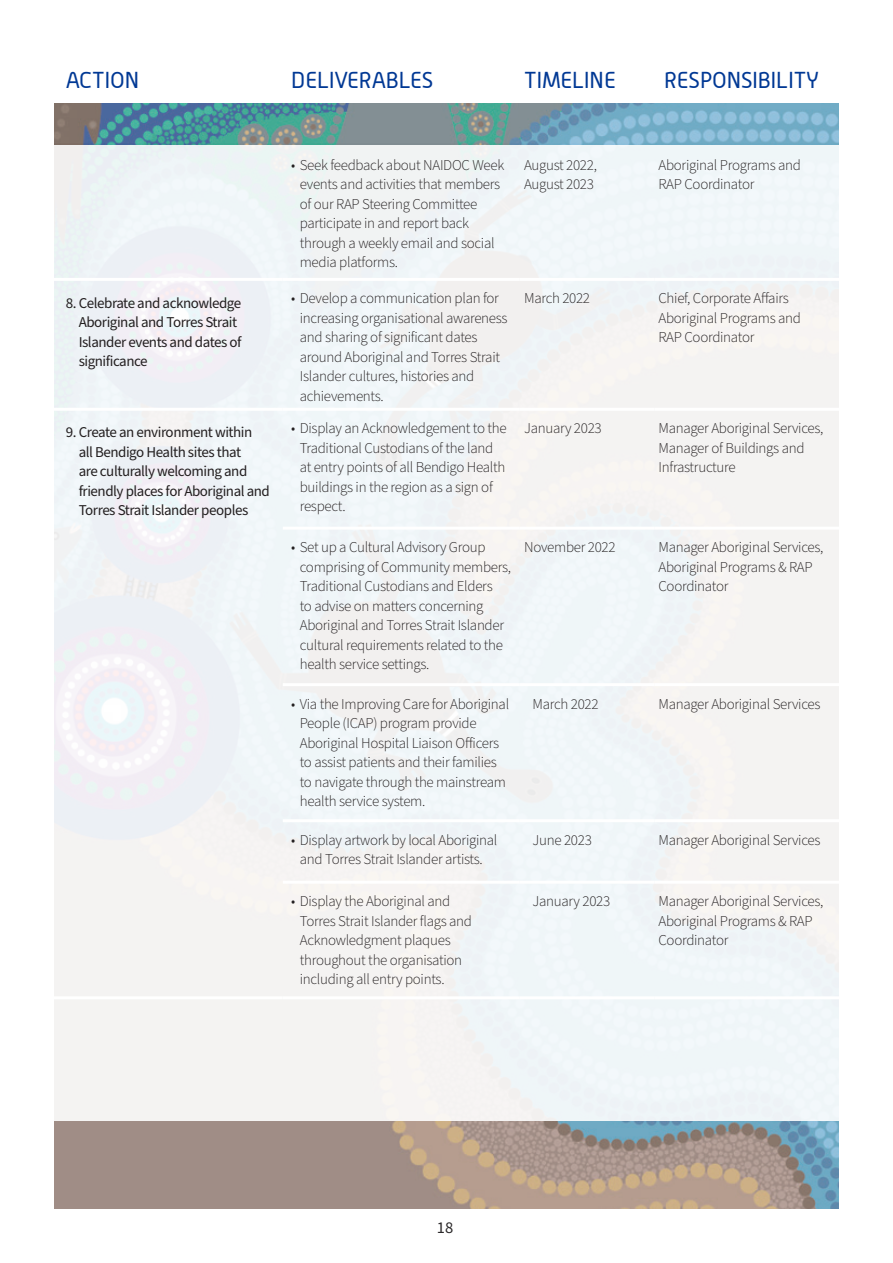
<style>
.page{position:relative;width:893px;height:1263px;background:#fff}
.page>*{position:absolute;margin:0;border:0;box-sizing:border-box;transform-origin:0 0}
.TABLE_MAIN_Headings{font:22.5px "Alwyn";color:#003894}
.t1{font:16.5px "Source Sans Pro";color:#2b292a}
.Table_Text_Plain{font:300 15px/19.5px "Source Sans Pro";letter-spacing:-.02em;color:#231f20}
.t2{font:15px/19.5px "Source Sans Pro";letter-spacing:-.03em;color:#231f20}
</style>
<div class="page">
<div style="left:54px;top:103px;width:785px;height:1018px;background:#f2f3f4"></div>
<img style="left:54px;top:1121px;width:785px;height:88px">
<hr style="left:53px;top:278px;width:230px;height:3px;background:#fff">
<hr style="left:283px;top:278px;width:237px;height:3px;background:#fff">
<hr style="left:520px;top:278px;width:134px;height:3px;background:#fff">
<hr style="left:654px;top:278px;width:186px;height:3px;background:#fff">
<hr style="left:520px;top:408px;width:134px;height:3px;background:#fff">
<hr style="left:654px;top:408px;width:186px;height:3px;background:#fff">
<hr style="left:283px;top:527px;width:237px;height:3px;background:#fff">
<hr style="left:520px;top:527px;width:134px;height:3px;background:#fff">
<hr style="left:654px;top:527px;width:186px;height:3px;background:#fff">
<hr style="left:283px;top:683px;width:237px;height:3px;background:#fff">
<hr style="left:520px;top:683px;width:134px;height:3px;background:#fff">
<hr style="left:654px;top:683px;width:186px;height:3px;background:#fff">
<hr style="left:283px;top:881px;width:237px;height:3px;background:#fff">
<hr style="left:520px;top:881px;width:134px;height:3px;background:#fff">
<hr style="left:654px;top:881px;width:186px;height:3px;background:#fff">
<hr style="left:283px;top:819px;width:237px;height:3px;background:#fff">
<hr style="left:520px;top:819px;width:134px;height:3px;background:#fff">
<hr style="left:654px;top:819px;width:186px;height:3px;background:#fff">
<hr style="left:53px;top:408px;width:230px;height:3px;background:#fff">
<hr style="left:283px;top:408px;width:237px;height:3px;background:#fff">
<hr style="left:53px;top:996px;width:230px;height:3px;background:#fff">
<hr style="left:283px;top:996px;width:237px;height:3px;background:#fff">
<hr style="left:520px;top:996px;width:134px;height:3px;background:#fff">
<hr style="left:654px;top:996px;width:186px;height:3px;background:#fff">
<p class="TABLE_MAIN_Headings" style="left:66px;top:67px;width:75px">ACTION</p>
<p class="TABLE_MAIN_Headings" style="left:291px;top:67px;width:144px">DELIVERABLES</p>
<p class="TABLE_MAIN_Headings" style="left:524px;top:67px;width:93px">TIMELINE</p>
<p class="TABLE_MAIN_Headings" style="left:664px;top:67px;width:157px">RESPONSIBILITY</p>
<p class="Table_Text_Plain" style="left:300px;top:156px;width:206px;text-indent:-9px">• Seek feedback about NAIDOC Week events and activities that members of our RAP Steering Committee participate in and report back through a weekly email and social media platforms.</p>
<p class="Table_Text_Plain" style="left:524px;top:156px;width:74px">August 2022,<br>August 2023</p>
<p class="Table_Text_Plain" style="left:658px;top:156px;width:144px">Aboriginal Programs and<br>RAP Coordinator</p>
<p class="t2" style="left:79px;top:293px;width:164px;text-indent:-13px">8. Celebrate and acknowledge<br>Aboriginal and Torres Strait<br>Islander events and dates of significance</p>
<p class="Table_Text_Plain" style="left:300px;top:289px;width:209px;text-indent:-9px">• Develop a communication plan for increasing organisational awareness and sharing of significant dates around Aboriginal and Torres Strait<br>Islander cultures, histories and achievements.</p>
<p class="Table_Text_Plain" style="left:524px;top:289px;width:68px">March 2022</p>
<p class="Table_Text_Plain" style="left:658px;top:289px;width:144px">Chief, Corporate Affairs<br>Aboriginal Programs and<br>RAP Coordinator</p>
<p class="t2" style="left:79px;top:423px;width:193px;text-indent:-13px">9. Create an environment within all Bendigo Health sites that<br>are culturally welcoming and friendly places for Aboriginal and<br>Torres Strait Islander peoples</p>
<p class="Table_Text_Plain" style="left:300px;top:419px;width:208px;text-indent:-9px">• Display an Acknowledgement to the<br>Traditional Custodians of the land at entry points of all Bendigo Health buildings in the region as a sign of respect.</p>
<p class="Table_Text_Plain" style="left:524px;top:419px;width:79px">January 2023</p>
<p class="Table_Text_Plain" style="left:658px;top:419px;width:166px">Manager Aboriginal Services,<br>Manager of Buildings and<br>Infrastructure</p>
<p class="Table_Text_Plain" style="left:300px;top:538px;width:213px;text-indent:-9px">• Set up a Cultural Advisory Group comprising of Community members, Traditional Custodians and Elders<br>to advise on matters concerning Aboriginal and Torres Strait Islander cultural requirements related to the health service settings.</p>
<p class="Table_Text_Plain" style="left:524px;top:538px;width:93px">November 2022</p>
<p class="Table_Text_Plain" style="left:658px;top:538px;width:166px">Manager Aboriginal Services,<br>Aboriginal Programs &amp; RAP<br>Coordinator</p>
<p class="Table_Text_Plain" style="left:300px;top:694px;width:211px;text-indent:-9px">• Via the Improving Care for Aboriginal People (ICAP) program provide Aboriginal Hospital Liaison Officers to assist patients and their families to navigate through the mainstream health service system.</p>
<p class="Table_Text_Plain" style="left:533px;top:694px;width:68px">March 2022</p>
<p class="Table_Text_Plain" style="left:658px;top:694px;width:164px">Manager Aboriginal Services</p>
<p class="Table_Text_Plain" style="left:291px;top:830px;width:208px;text-align:center">• Display artwork by local Aboriginal and Torres Strait Islander artists.</p>
<p class="Table_Text_Plain" style="left:533px;top:830px;width:61px">June 2023</p>
<p class="Table_Text_Plain" style="left:658px;top:830px;width:164px">Manager Aboriginal Services</p>
<p class="Table_Text_Plain" style="left:300px;top:892px;width:174px;text-indent:-9px">• Display the Aboriginal and<br>Torres Strait Islander flags and<br>Acknowledgment plaques throughout the organisation including all entry points.</p>
<p class="Table_Text_Plain" style="left:533px;top:892px;width:79px">January 2023</p>
<p class="Table_Text_Plain" style="left:658px;top:892px;width:166px">Manager Aboriginal Services,<br>Aboriginal Programs &amp; RAP<br>Coordinator</p>
<p class="t1" style="left:437px;top:1216px;width:18px">18</p>
</div>
